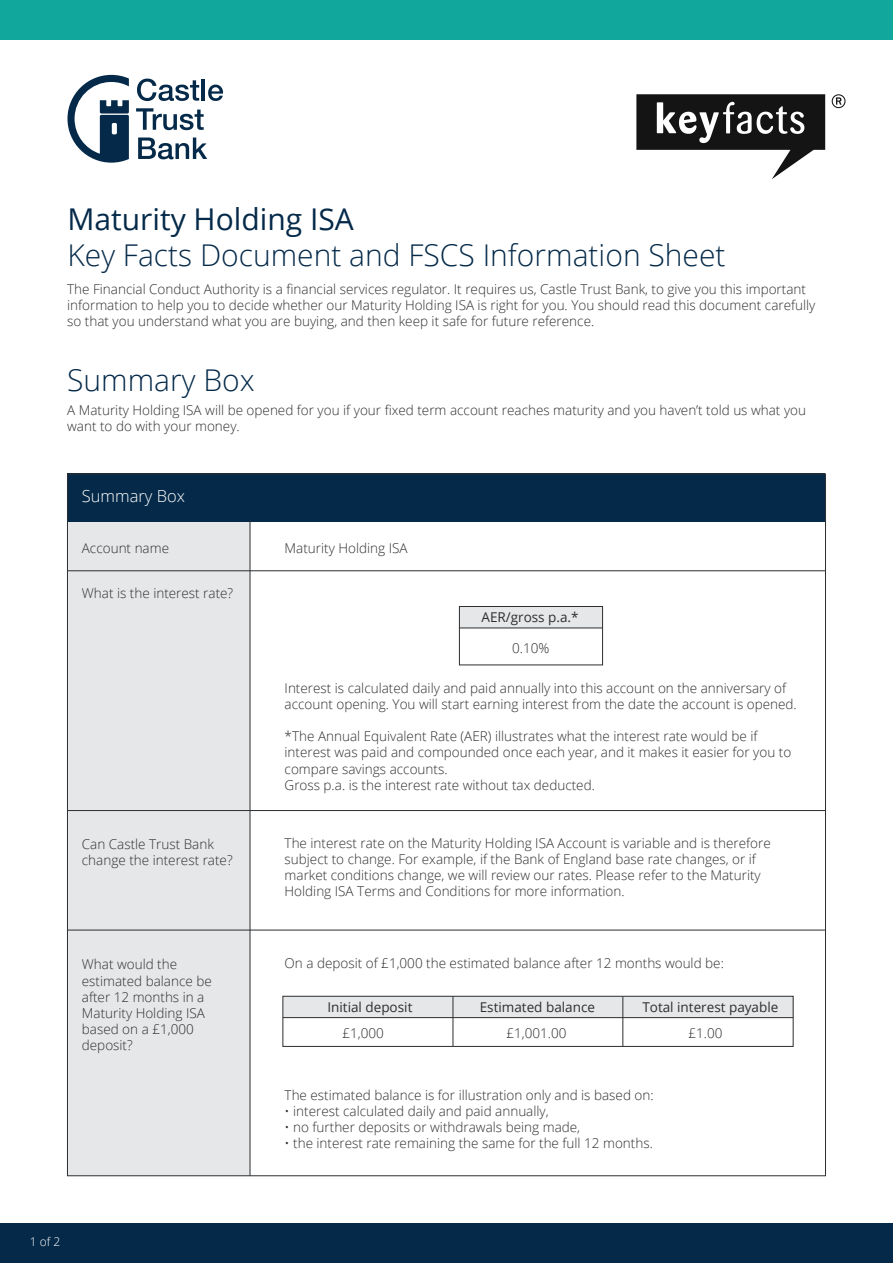
<style>
.page{position:relative;width:893px;height:1263px;background:#fff}
.page>*{position:absolute;margin:0;border:0;box-sizing:border-box;transform-origin:0 0}
.t1{font:300 30px "Open Sans";color:#052a49}
.t2{font:30px "Open Sans";color:#052a49}
.t3{font:300 16.5px "Open Sans";color:#fff}
.t4{font:300 13.5px/16.2px "Open Sans";color:#2d2e30}
.t5{font:13.5px "Open Sans";color:#2d2e30}
.t6{font:300 12px "Open Sans";color:#fff}
</style>
<div class="page">
<div style="left:459px;top:606px;width:144px;height:22px;background:#e6e7e9"></div>
<div style="left:67px;top:516px;width:183px;height:660px;background:#e6e7e9"></div>
<div style="left:67px;top:474px;width:758px;height:48px;background:#052a49"></div>
<div style="left:0;top:1223px;width:893px;height:40px;background:#052a49"></div>
<div style="left:0;top:0;width:893px;height:40px;background:#12a79d"></div>
<hr style="left:250px;top:519px;width:1px;height:657px;background:#2d2e30">
<hr style="left:67px;top:570px;width:758px;height:1px;background:#2d2e30">
<hr style="left:67px;top:810px;width:758px;height:1px;background:#2d2e30">
<svg style="left:67px;top:75px;width:62px;height:88px"></svg>
<svg style="left:137px;top:79px;width:62px;height:22px"></svg>
<hr style="left:202px;top:79px;width:3px;height:22px;background:#052a49">
<svg style="left:208px;top:85px;width:15px;height:16px"></svg>
<svg style="left:136px;top:108px;width:68px;height:22px"></svg>
<svg style="left:138px;top:137px;width:69px;height:22px"></svg>
<hr style="left:459px;top:628px;width:144px;height:1px;background:#2d2e30">
<div style="left:459px;top:606px;width:144px;height:59px;border:1px solid #2d2e30"></div>
<hr style="left:67px;top:930px;width:758px;height:1px;background:#2d2e30">
<div style="left:283px;top:996px;width:510px;height:21px;background:#e6e7e9"></div>
<hr style="left:283px;top:1017px;width:510px;height:1px;background:#2d2e30">
<div style="left:283px;top:996px;width:510px;height:50px;border:1px solid #2d2e30"></div>
<hr style="left:453px;top:996px;width:1px;height:50px;background:#2d2e30">
<hr style="left:623px;top:996px;width:1px;height:51px;background:#2d2e30">
<img style="left:636px;top:94px;width:210px;height:85px">
<h1 class="t2" style="left:67px;top:199px;width:288px">Maturity Holding ISA</h1>
<h1 class="t1" style="left:67px;top:235px;width:660px">Key Facts Document and FSCS Information Sheet</h1>
<p class="t4" style="left:67px;top:280px;width:750px">The Financial Conduct Authority is a financial services regulator. It requires us, Castle Trust Bank, to give you this important information to help you to decide whether our Maturity Holding ISA is right for you. You should read this document carefully so that you understand what you are buying, and then keep it safe for future reference.</p>
<h1 class="t1" style="left:67px;top:360px;width:189px">Summary Box</h1>
<p class="t4" style="left:67px;top:402px;width:740px">A Maturity Holding ISA will be opened for you if your fixed term account reaches maturity and you haven’t told us what you want to do with your money.</p>
<p class="t3" style="left:82px;top:485px;width:105px">Summary Box</p>
<p class="t4" style="left:82px;top:539px;width:89px">Account name</p>
<p class="t4" style="left:285px;top:539px;width:124px">Maturity Holding ISA</p>
<p class="t4" style="left:82px;top:585px;width:153px">What is the interest rate?</p>
<p class="t5" style="left:481px;top:608px;width:99px">AER/gross p.a.*</p>
<p class="t4" style="left:512px;top:640px;width:39px">0.10%</p>
<p class="t4" style="left:285px;top:679px;width:514px">Interest is calculated daily and paid annually into this account on the anniversary of account opening. You will start earning interest from the date the account is opened.</p>
<p class="t4" style="left:285px;top:728px;width:508px">*The Annual Equivalent Rate (AER) illustrates what the interest rate would be if interest was paid and compounded once each year, and it makes it easier for you to compare savings accounts.<br>Gross p.a. is the interest rate without tax deducted.</p>
<p class="t4" style="left:82px;top:835px;width:152px">Can Castle Trust Bank change the interest rate?</p>
<p class="t4" style="left:285px;top:834px;width:488px">The interest rate on the Maturity Holding ISA Account is variable and is therefore subject to change. For example, if the Bank of England base rate changes, or if market conditions change, we will review our rates. Please refer to the Maturity Holding ISA Terms and Conditions for more information.</p>
<p class="t4" style="left:82px;top:956px;width:131px">What would the estimated balance be after 12 months in a<br>Maturity Holding ISA based on a £1,000 deposit?</p>
<p class="t4" style="left:285px;top:954px;width:441px">On a deposit of £1,000 the estimated balance after 12 months would be:</p>
<p class="t4" style="left:285px;top:1086px;width:371px">The estimated balance is for illustration only and is based on:</p>
<p class="t4" style="left:285px;top:1102px;width:266px">• interest calculated daily and paid annually,</p>
<p class="t4" style="left:285px;top:1119px;width:297px">• no further deposits or withdrawals being made,</p>
<p class="t4" style="left:285px;top:1135px;width:370px">• the interest rate remaining the same for the full 12 months.</p>
<p class="t5" style="left:327px;top:998px;width:86px">Initial deposit</p>
<p class="t5" style="left:642px;top:998px;width:138px">Total interest payable</p>
<p class="t4" style="left:342px;top:1025px;width:43px">£1,000</p>
<p class="t4" style="left:506px;top:1025px;width:62px">£1,001.00</p>
<p class="t5" style="left:480px;top:998px;width:117px">Estimated balance</p>
<p class="t4" style="left:688px;top:1024px;width:36px">£1.00</p>
<p class="t6" style="left:30px;top:1233px;width:32px">1 of 2</p>
</div>
